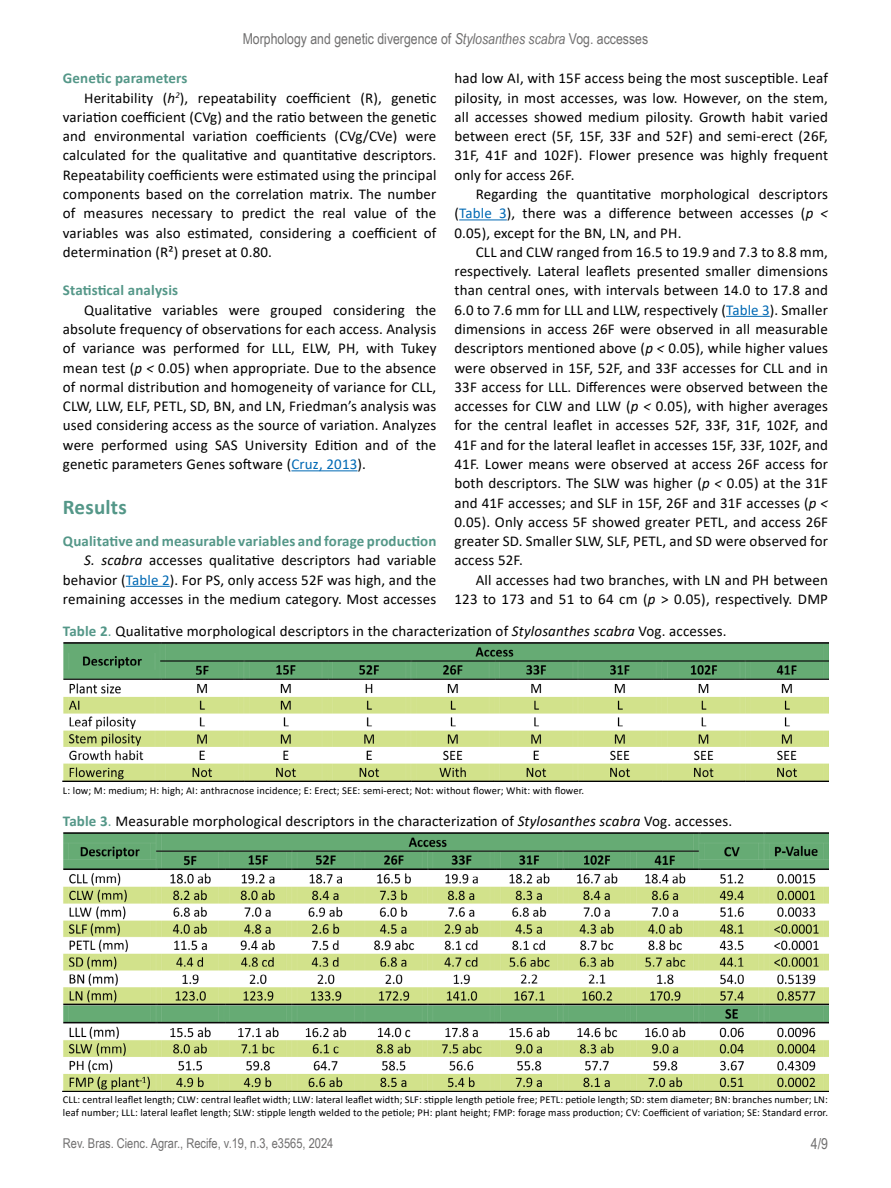
<style>
.page{position:relative;width:891px;height:1188px;background:#fff}
.page>*{position:absolute;margin:0;border:0;box-sizing:border-box;transform-origin:0 0}
.t1{font:700 21px "Calibri";letter-spacing:.01em;color:#549788}
.t2{font:15px/19.4px "Calibri";letter-spacing:.01em;color:#000;text-align:justify}
.t3{font:15px "Arial Narrow";color:#706f6f}
.t4{font:700 15px "Calibri";letter-spacing:.01em;color:#549788}
.t5{font:13.5px "Arial Narrow";color:#706f6f}
.t6{font:10.5px/12.6px "Calibri";letter-spacing:.01em;color:#000}
.s1{font-style:italic}
.s2{color:#0069b4}
.s3{font-weight:700;color:#549788}
.s4{color:#549788}
</style>
<div class="page">
<hr style="left:291px;top:470px;width:67px;height:1px;background:#0069b4">
<hr style="left:126px;top:586px;width:44px;height:1px;background:#0069b4">
<hr style="left:459px;top:219px;width:48px;height:1px;background:#0069b4">
<hr style="left:726px;top:316px;width:44px;height:1px;background:#0069b4">
<img style="left:63px;top:833px;width:765px;height:258px">
<img style="left:63px;top:643px;width:765px;height:139px">
<p class="t3" style="left:243px;top:28px;width:407px">Morphology and genetic divergence of <span class="s1">Stylosanthes scabra</span> Vog. accesses</p>
<p class="t4" style="left:63px;top:68px;width:126px">Genetic parameters</p>
<p class="t2" style="left:84px;top:88px;width:354px">Heritability (<span class="s1">h</span><sup>2</sup>), repeatability coefficient (R), genetic</p>
<p class="t2" style="left:63px;top:107px;width:375px">variation coefficient (CVg) and the ratio between the genetic</p>
<p class="t2" style="left:63px;top:126px;width:375px">and environmental variation coefficients (CVg/CVe) were</p>
<p class="t2" style="left:63px;top:145px;width:375px">calculated for the qualitative and quantitative descriptors.</p>
<p class="t2" style="left:63px;top:165px;width:375px">Repeatability coefficients were estimated using the principal</p>
<p class="t2" style="left:63px;top:184px;width:375px">components based on the correlation matrix. The number</p>
<p class="t2" style="left:63px;top:203px;width:375px">of measures necessary to predict the real value of the</p>
<p class="t2" style="left:63px;top:223px;width:375px">variables was also estimated, considering a coefficient of</p>
<p class="t2" style="left:63px;top:242px;width:211px">determination (R²) preset at 0.80.</p>
<p class="t4" style="left:63px;top:280px;width:117px">Statistical analysis</p>
<p class="t2" style="left:63px;top:300px;width:375px;text-indent:21px">Qualitative variables were grouped considering the absolute frequency of observations for each access. Analysis of variance was performed for LLL, ELW, PH, with Tukey mean test (<span class="s1">p &lt;</span> 0.05) when appropriate. Due to the absence of normal distribution and homogeneity of variance for CLL, CLW, LLW, ELF, PETL, SD, BN, and LN, Friedman’s analysis was used considering access as the source of variation. Analyzes were performed using SAS University Edition and of the genetic parameters Genes software (<span class="s2">Cruz, 2013</span>).</p>
<h1 class="t1" style="left:63px;top:492px;width:65px">Results</h1>
<p class="t2" style="left:63px;top:531px;width:375px;text-align:right"><span class="s3">Qualitative and measurable variables and forage production </span><span class="s1">S. scabra</span> accesses qualitative descriptors had variable behavior (<span class="s2">Table 2</span>). For PS, only access 52F was high, and the remaining accesses in the medium category. Most accesses</p>
<p class="t2" style="left:454px;top:68px;width:375px">had low AI, with 15F access being the most susceptible. Leaf pilosity, in most accesses, was low. However, on the stem, all accesses showed medium pilosity. Growth habit varied between erect (5F, 15F, 33F and 52F) and semi-erect (26F, 31F, 41F and 102F). Flower presence was highly frequent only for access 26F.</p>
<p class="t2" style="left:454px;top:184px;width:375px;text-indent:21px">Regarding the quantitative morphological descriptors (<span class="s2">Table 3</span>), there was a difference between accesses (<span class="s1">p &lt; </span>0.05), except for the BN, LN, and PH.</p>
<p class="t2" style="left:454px;top:242px;width:375px;text-indent:21px">CLL and CLW ranged from 16.5 to 19.9 and 7.3 to 8.8 mm, respectively. Lateral leaflets presented smaller dimensions than central ones, with intervals between 14.0 to 17.8 and 6.0 to 7.6 mm for LLL and LLW, respectively (<span class="s2">Table 3</span>). Smaller dimensions in access 26F were observed in all measurable descriptors mentioned above (<span class="s1">p &lt;</span> 0.05), while higher values were observed in 15F, 52F, and 33F accesses for CLL and in 33F access for LLL. Differences were observed between the accesses for CLW and LLW (<span class="s1">p &lt;</span> 0.05), with higher averages for the central leaflet in accesses 52F, 33F, 31F, 102F, and 41F and for the lateral leaflet in accesses 15F, 33F, 102F, and 41F. Lower means were observed at access 26F access for both descriptors. The SLW was higher (<span class="s1">p &lt;</span> 0.05) at the 31F and 41F accesses; and SLF in 15F, 26F and 31F accesses (<span class="s1">p &lt; </span>0.05). Only access 5F showed greater PETL, and access 26F greater SD. Smaller SLW, SLF, PETL, and SD were observed for access 52F.</p>
<p class="t2" style="left:454px;top:570px;width:375px;text-align:right">All accesses had two branches, with LN and PH between<br>123 to 173 and 51 to 64 cm (<span class="s1">p</span> &gt; 0.05), respectively. DMP</p>
<p class="t2" style="left:63px;top:621px;width:665px"><span class="s3">Table 2</span><span class="s4">.</span> Qualitative morphological descriptors in the characterization of <span class="s1">Stylosanthes scabra</span> Vog. accesses.</p>
<p class="t6" style="left:63px;top:784px;width:523px">L: low; M: medium; H: high; AI: anthracnose incidence; E: Erect; SEE: semi-erect; Not: without flower; Whit: with flower.</p>
<p class="t2" style="left:63px;top:811px;width:671px"><span class="s3">Table 3</span><span class="s4">.</span> Measurable morphological descriptors in the characterization of <span class="s1">Stylosanthes scabra</span> Vog. accesses.</p>
<p class="t6" style="left:63px;top:1093px;width:767px">CLL: central leaflet length; CLW: central leaflet width; LLW: lateral leaflet width; SLF: stipple length petiole free; PETL: petiole length; SD: stem diameter; BN: branches number; LN: leaf number; LLL: lateral leaflet length; SLW: stipple length welded to the petiole; PH: plant height; FMP: forage mass production; CV: Coefficient of variation; SE: Standard error.</p>
<p class="t5" style="left:63px;top:1134px;width:272px">Rev. Bras. Cienc. Agrar., Recife, v.19, n.3, e3565, 2024</p>
<p class="t3" style="left:811px;top:1133px;width:19px">4/9</p>
</div>
